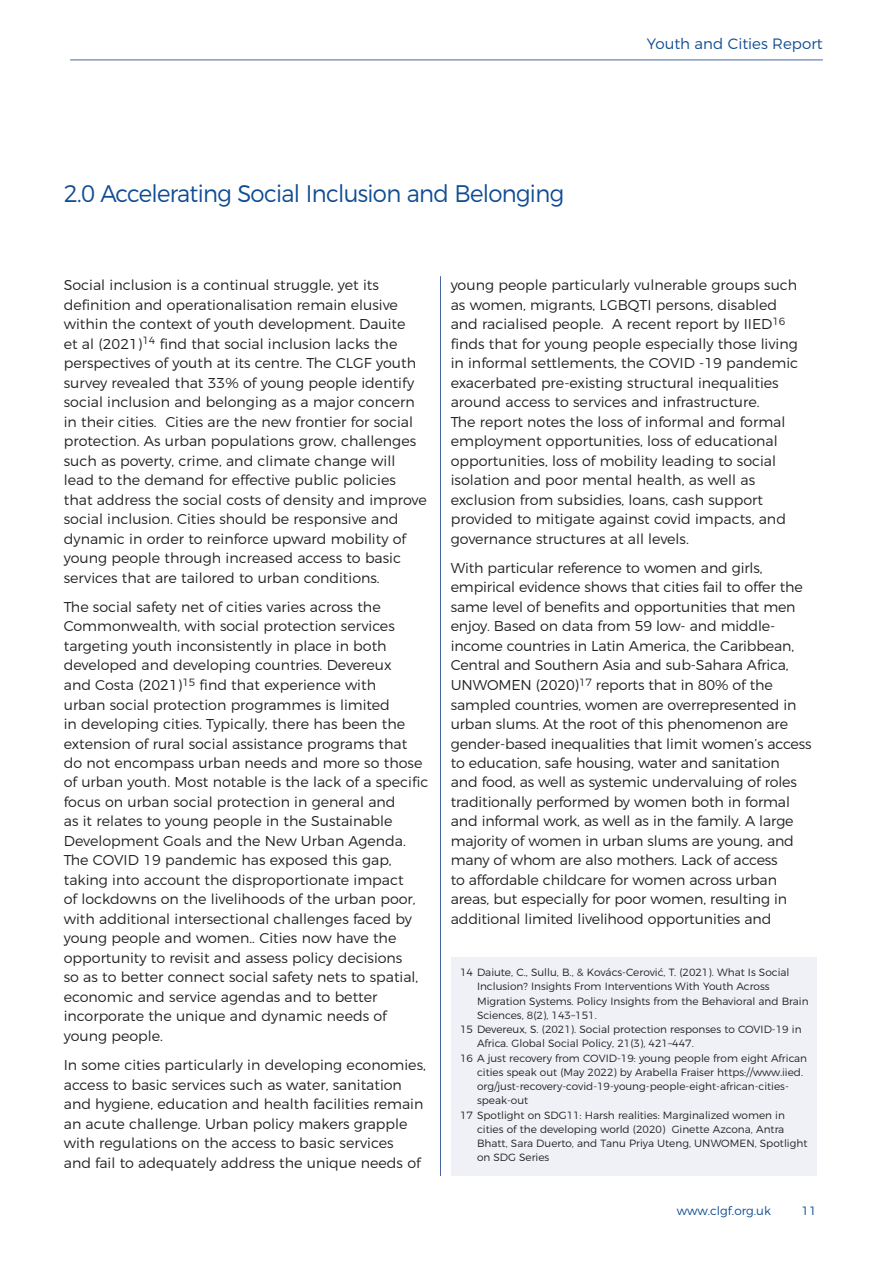
<style>
.page{position:relative;width:893px;height:1263px;background:#fff}
.page>*{position:absolute;margin:0;border:0;box-sizing:border-box;transform-origin:0 0}
.Subhead_2{font:300 24px "Montserrat";letter-spacing:-.03em;color:#0f4c92;scale:.95 1}
.t1{font:300 15px "Montserrat";color:#0f4c92}
.Subhead{font:300 14.25px/19.5px "Montserrat";color:#231f20}
.t2{font:300 12px "Montserrat";color:#0f4c92}
.t3{font:300 10.5px/14.2px "Montserrat";color:#231f20}
</style>
<div class="page">
<hr style="left:70px;top:60px;width:753px;height:1px;background:#4764a2">
<hr style="left:440px;top:276px;width:1px;height:900px;background:#4764a2">
<div style="left:451px;top:957px;width:366px;height:219px;background:#eff1f6"></div>
<p class="Subhead_2" style="left:64px;top:175px;width:528px">2.0 Accelerating Social Inclusion and Belonging</p>
<p class="t1" style="left:647px;top:31px;width:178px">Youth and Cities Report</p>
<p class="Subhead" style="left:64px;top:274px;width:365px">Social inclusion is a continual struggle, yet its definition and operationalisation remain elusive within the context of youth development. Dauite<br>et al (2021)<sup>14</sup> find that social inclusion lacks the perspectives of youth at its centre. The CLGF youth survey revealed that 33% of young people identify social inclusion and belonging as a major concern in their cities. Cities are the new frontier for social protection. As urban populations grow, challenges such as poverty, crime, and climate change will lead to the demand for effective public policies that address the social costs of density and improve social inclusion. Cities should be responsive and dynamic in order to reinforce upward mobility of young people through increased access to basic services that are tailored to urban conditions.</p>
<p class="Subhead" style="left:64px;top:596px;width:366px">The social safety net of cities varies across the Commonwealth, with social protection services targeting youth inconsistently in place in both developed and developing countries. Devereux<br>and Costa (2021)<sup>15</sup> find that experience with<br>urban social protection programmes is limited<br>in developing cities. Typically, there has been the extension of rural social assistance programs that do not encompass urban needs and more so those of urban youth. Most notable is the lack of a specific focus on urban social protection in general and<br>as it relates to young people in the Sustainable Development Goals and the New Urban Agenda.<br>The COVID 19 pandemic has exposed this gap, taking into account the disproportionate impact<br>of lockdowns on the livelihoods of the urban poor, with additional intersectional challenges faced by young people and women.. Cities now have the opportunity to revisit and assess policy decisions<br>so as to better connect social safety nets to spatial, economic and service agendas and to better incorporate the unique and dynamic needs of young people.</p>
<p class="Subhead" style="left:64px;top:1054px;width:364px">In some cities particularly in developing economies, access to basic services such as water, sanitation and hygiene, education and health facilities remain an acute challenge. Urban policy makers grapple with regulations on the access to basic services<br>and fail to adequately address the unique needs of</p>
<p class="Subhead" style="left:451px;top:274px;width:349px">young people particularly vulnerable groups such as women, migrants, LGBQTI persons, disabled and racialised people. A recent report by IIED<sup>16 </sup>finds that for young people especially those living in informal settlements, the COVID -19 pandemic exacerbated pre-existing structural inequalities around access to services and infrastructure.<br>The report notes the loss of informal and formal employment opportunities, loss of educational opportunities, loss of mobility leading to social isolation and poor mental health, as well as exclusion from subsidies, loans, cash support provided to mitigate against covid impacts, and governance structures at all levels.</p>
<p class="Subhead" style="left:451px;top:557px;width:362px">With particular reference to women and girls, empirical evidence shows that cities fail to offer the same level of benefits and opportunities that men enjoy. Based on data from 59 low- and middle&shy;income countries in Latin America, the Caribbean, Central and Southern Asia and sub-Sahara Africa, UNWOMEN (2020)<sup>17</sup> reports that in 80% of the sampled countries, women are overrepresented in urban slums. At the root of this phenomenon are gender-based inequalities that limit women’s access to education, safe housing, water and sanitation<br>and food, as well as systemic undervaluing of roles traditionally performed by women both in formal and informal work, as well as in the family. A large majority of women in urban slums are young, and many of whom are also mothers. Lack of access<br>to affordable childcare for women across urban areas, but especially for poor women, resulting in additional limited livelihood opportunities and</p>
<p class="t3" style="left:477px;top:964px;width:333px;text-indent:-17px">14 Daiute, C., Sullu, B., &amp; Kovács-Cerović, T. (2021). What Is Social Inclusion? Insights From Interventions With Youth Across Migration Systems. Policy Insights from the Behavioral and Brain Sciences, 8(2), 143–151.</p>
<p class="t3" style="left:477px;top:1021px;width:326px;text-indent:-17px">15 Devereux, S. (2021). Social protection responses to COVID-19 in<br>Africa. Global Social Policy, 21(3), 421–447.</p>
<p class="t3" style="left:477px;top:1050px;width:332px;text-indent:-17px">16 A just recovery from COVID-19: young people from eight African cities speak out (May 2022) by Arabella Fraiser https://www.iied. org/just-recovery-covid-19-young-people-eight-african-cities&shy;speak-out</p>
<p class="t3" style="left:477px;top:1107px;width:332px;text-indent:-17px">17 Spotlight on SDG11: Harsh realities: Marginalized women in cities of the developing world (2020) Ginette Azcona, Antra Bhatt, Sara Duerto, and Tanu Priya Uteng, UNWOMEN, Spotlight on SDG Series</p>
<p class="t2" style="left:677px;top:1201px;width:95px">www.clgf.org.uk</p>
<p class="t2" style="left:802px;top:1201px;width:16px">11</p>
</div>
